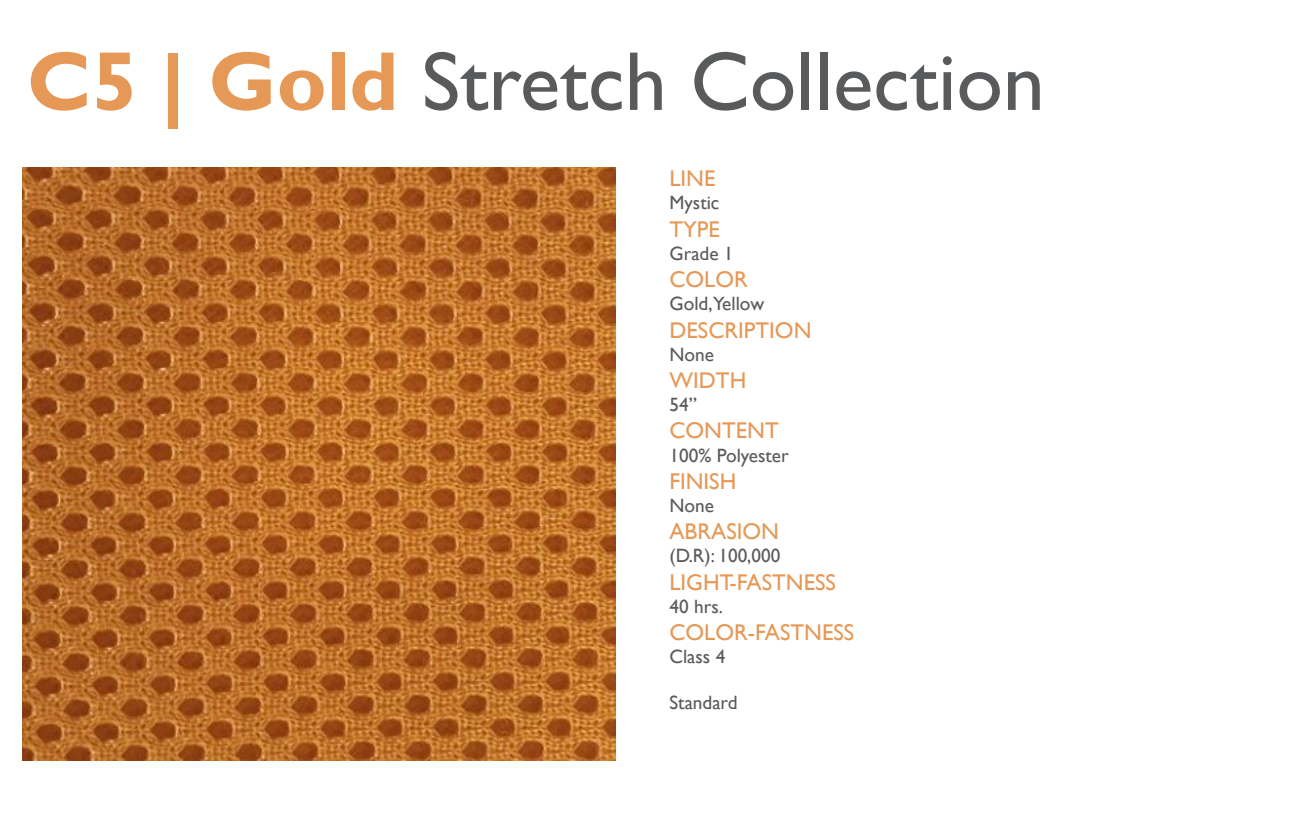
<style>
.page{position:relative;width:1304px;height:824px;background:#fff}
.page>*{position:absolute;margin:0;border:0;box-sizing:border-box;transform-origin:0 0}
.t1{font:84px "Gill Sans";color:#595a5c}
.t2{font:22.75px "Gill Sans";color:#e69857}
.t3{font:19.25px "Gill Sans";color:#595a5c}
.s1{font-weight:700;color:#e69857}
</style>
<div class="page">
<img style="left:22px;top:167px;width:593px;height:594px">
<h1 class="t1" style="left:27px;top:33px;width:1019px"><span class="s1">C5 | Gold</span> Stretch Collection</h1>
<p class="t2" style="left:669px;top:165px;width:47px">LINE</p>
<p class="t3" style="left:669px;top:192px;width:51px">Mystic</p>
<p class="t2" style="left:669px;top:216px;width:52px">TYPE</p>
<p class="t3" style="left:669px;top:242px;width:66px">Grade 1</p>
<p class="t2" style="left:669px;top:266px;width:80px">COLOR</p>
<p class="t3" style="left:669px;top:293px;width:96px">Gold,Yellow</p>
<p class="t2" style="left:669px;top:317px;width:143px">DESCRIPTION</p>
<p class="t3" style="left:669px;top:343px;width:46px">None</p>
<p class="t2" style="left:669px;top:367px;width:78px">WIDTH</p>
<p class="t3" style="left:669px;top:393px;width:29px">54”</p>
<p class="t2" style="left:669px;top:417px;width:111px">CONTENT</p>
<p class="t3" style="left:669px;top:444px;width:121px">100% Polyester</p>
<p class="t2" style="left:669px;top:468px;width:68px">FINISH</p>
<p class="t3" style="left:669px;top:494px;width:46px">None</p>
<p class="t2" style="left:669px;top:518px;width:111px">ABRASION</p>
<p class="t3" style="left:669px;top:545px;width:112px">(D.R): 100,000</p>
<p class="t2" style="left:669px;top:569px;width:168px">LIGHT-FASTNESS</p>
<p class="t3" style="left:669px;top:595px;width:55px">40 hrs.</p>
<p class="t2" style="left:669px;top:619px;width:186px">COLOR-FASTNESS</p>
<p class="t3" style="left:669px;top:645px;width:57px">Class 4</p>
<p class="t3" style="left:669px;top:692px;width:70px">Standard</p>
</div>
